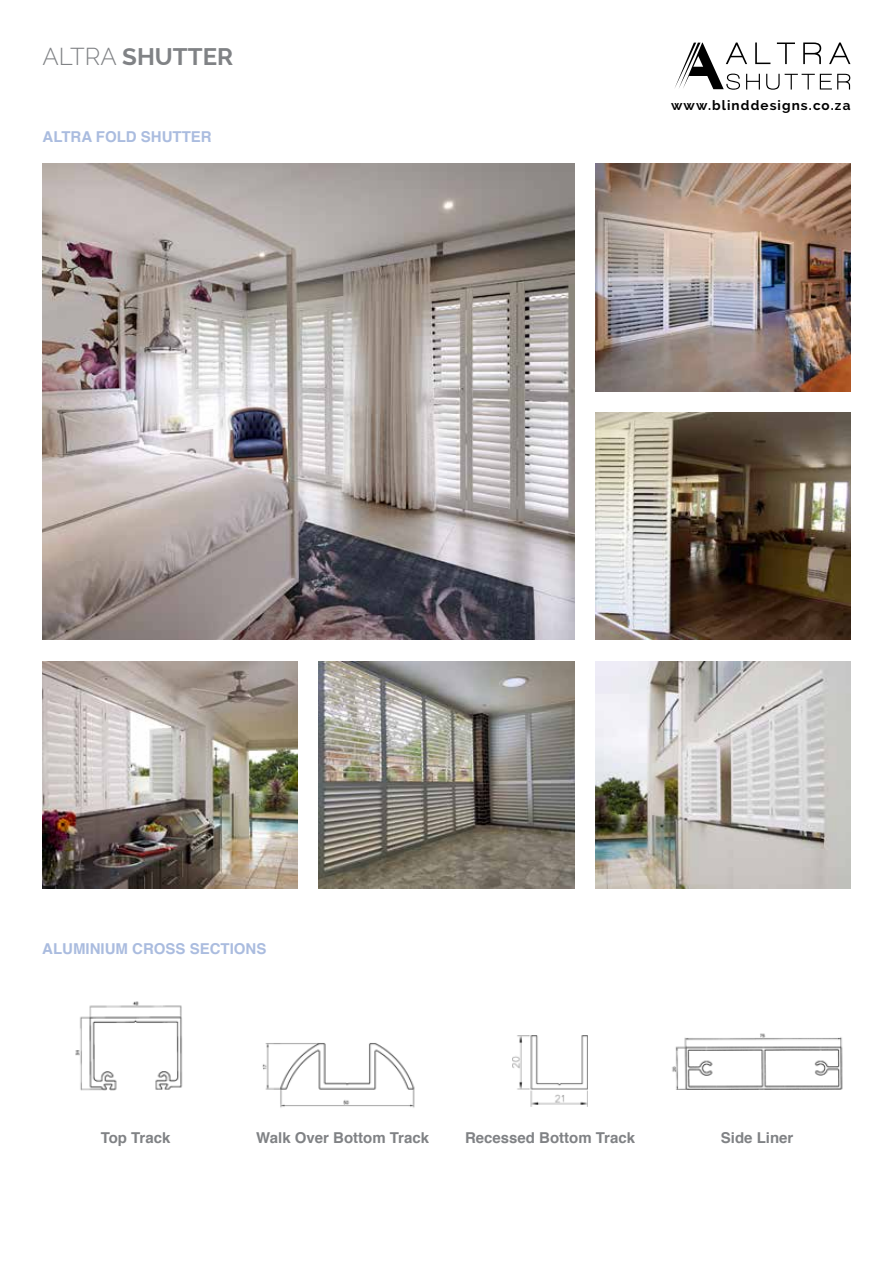
<style>
.page{position:relative;width:893px;height:1263px;background:#fff}
.page>*{position:absolute;margin:0;border:0;box-sizing:border-box;transform-origin:0 0}
.t1{font:700 24px "Raleway";color:#808285}
.t2{font:700 15px "Helvetica";color:#808285}
.t3{font:700 15px "Helvetica";color:#aabcdf}
.t4{font:700 13.5px "Raleway";letter-spacing:.08em;color:#000}
.s1{font-weight:300}
</style>
<div class="page">
<svg style="left:675px;top:43px;width:175px;height:47px"></svg>
<img style="left:75px;top:1001px;width:108px;height:90px">
<img style="left:262px;top:1043px;width:153px;height:65px">
<img style="left:672px;top:1033px;width:171px;height:57px">
<img style="left:513px;top:1035px;width:74px;height:71px">
<img style="left:595px;top:661px;width:255px;height:228px">
<img style="left:595px;top:413px;width:255px;height:227px">
<img style="left:595px;top:164px;width:255px;height:227px">
<img style="left:319px;top:661px;width:255px;height:228px">
<img style="left:43px;top:661px;width:255px;height:228px">
<img style="left:43px;top:164px;width:531px;height:476px">
<h1 class="t1" style="left:43px;top:43px;width:192px"><span class="s1">ALTRA</span> SHUTTER</h1>
<p class="t3" style="left:43px;top:125px;width:171px">ALTRA FOLD SHUTTER</p>
<p class="t3" style="left:42px;top:937px;width:226px">ALUMINIUM CROSS SECTIONS</p>
<p class="t4" style="left:671px;top:97px;width:181px">www.blinddesigns.co.za</p>
<p class="t2" style="left:101px;top:1125px;width:71px">Top Track</p>
<p class="t2" style="left:256px;top:1125px;width:174px">Walk Over Bottom Track</p>
<p class="t2" style="left:465px;top:1125px;width:172px">Recessed Bottom Track</p>
<p class="t2" style="left:721px;top:1125px;width:74px">Side Liner</p>
</div>
